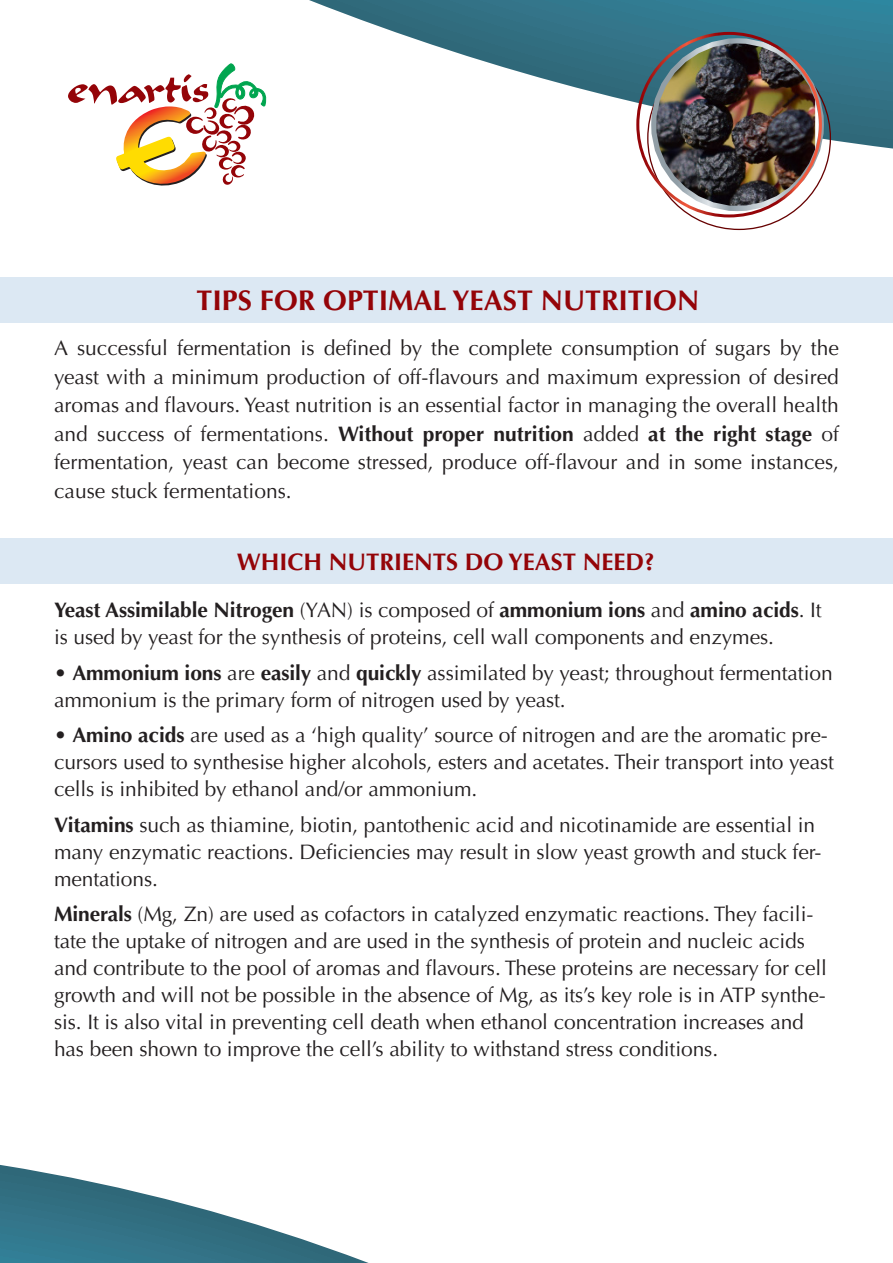
<style>
.page{position:relative;width:893px;height:1263px;background:#fff}
.page>*{position:absolute;margin:0;border:0;box-sizing:border-box;transform-origin:0 0}
.t1{font:700 28.5px "Optima LT Std";color:#940408}
.t2{font:700 24px "Optima LT Std";color:#940408}
.t3{font:21px/27px "Optima LT Std";letter-spacing:-.005em;color:#231f20}
.s1{font-weight:700}
</style>
<div class="page">
<div style="left:0;top:277px;width:893px;height:46px;background:#dce8f3"></div>
<svg style="left:309px;top:0;width:584px;height:149px"></svg>
<svg style="left:0;top:1165px;width:369px;height:98px"></svg>
<div style="left:0;top:538px;width:893px;height:46px;background:#dce8f3"></div>
<svg style="left:68px;top:63px;width:199px;height:123px"></svg>
<img style="left:654px;top:41px;width:161px;height:167px">
<div style="left:651px;top:38px;width:173px;height:173px;border:5px solid #fff;border-radius:50%"></div>
<p class="t1" style="left:197px;top:283px;width:504px">TIPS FOR OPTIMAL YEAST NUTRITION</p>
<p class="t3" style="left:54px;top:334px;width:786px;line-height:28.5px;text-align:justify">A successful fermentation is defined by the complete consumption of sugars by the yeast with a minimum production of off-flavours and maximum expression of desired aromas and flavours. Yeast nutrition is an essential factor in managing the overall health and success of fermentations. <span class="s1">Without proper nutrition</span> added <span class="s1">at the right stage</span> of fermentation, yeast can become stressed, produce off-flavour and in some instances, cause stuck fermentations.</p>
<p class="t2" style="left:237px;top:547px;width:419px">WHICH NUTRIENTS DO YEAST NEED?</p>
<p class="t3" style="left:54px;top:597px;width:769px"><span class="s1">Yeast Assimilable Nitrogen</span> (YAN) is composed of <span class="s1">ammonium ions</span> and <span class="s1">amino acids</span>. It is used by yeast for the synthesis of proteins, cell wall components and enzymes.</p>
<p class="t3" style="left:54px;top:659px;width:780px">• <span class="s1">Ammonium ions</span> are <span class="s1">easily</span> and <span class="s1">quickly</span> assimilated by yeast; throughout fermentation ammonium is the primary form of nitrogen used by yeast.</p>
<p class="t3" style="left:54px;top:722px;width:781px">• <span class="s1">Amino acids</span> are used as a ‘high quality’ source of nitrogen and are the aromatic pre&shy;cursors used to synthesise higher alcohols, esters and acetates. Their transport into yeast cells is inhibited by ethanol and/or ammonium.</p>
<p class="t3" style="left:54px;top:811px;width:769px"><span class="s1">Vitamins</span> such as thiamine, biotin, pantothenic acid and nicotinamide are essential in many enzymatic reactions. Deficiencies may result in slow yeast growth and stuck fer&shy;mentations.</p>
<p class="t3" style="left:54px;top:901px;width:774px"><span class="s1">Minerals</span> (Mg, Zn) are used as cofactors in catalyzed enzymatic reactions. They facili&shy;tate the uptake of nitrogen and are used in the synthesis of protein and nucleic acids and contribute to the pool of aromas and flavours. These proteins are necessary for cell growth and will not be possible in the absence of Mg, as its’s key role is in ATP synthe&shy;sis. It is also vital in preventing cell death when ethanol concentration increases and has been shown to improve the cell’s ability to withstand stress conditions.</p>
</div>
